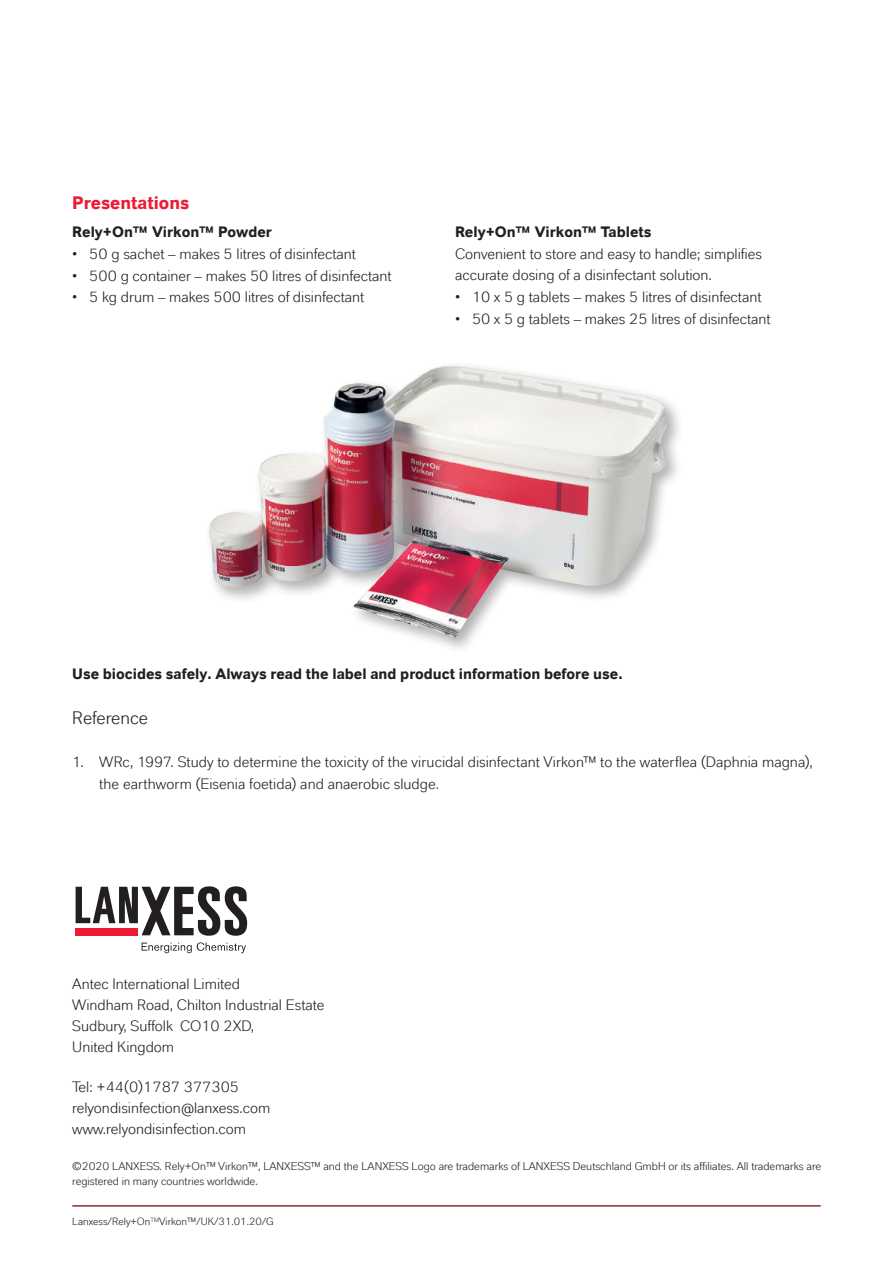
<style>
.page{position:relative;width:893px;height:1263px;background:#fff}
.page>*{position:absolute;margin:0;border:0;box-sizing:border-box;transform-origin:0 0}
.t1{font:700 18px "Lanxess";color:#ed1a33}
.t2{font:18px "Lanxess";color:#231f20}
.t3{font:15px/21px "Lanxess";color:#231f20}
.t4{font:700 15px "Lanxess";color:#231f20}
.t5{font:11.25px/15px "Lanxess";color:#231f20}
.t6{font:10.5px "Lanxess";color:#231f20}
</style>
<div class="page">
<hr style="left:72px;top:1205px;width:749px;height:1px;background:#932932">
<svg style="left:76px;top:886px;width:171px;height:50px"></svg>
<svg style="left:142px;top:942px;width:104px;height:11px"></svg>
<div style="left:204px;top:360px;width:480px;height:295px;background:#231f20;opacity:.35"></div>
<img style="left:209px;top:366px;width:234px;height:246px">
<p class="t1" style="left:72px;top:189px;width:118px">Presentations</p>
<p class="t4" style="left:72px;top:221px;width:201px">Rely+On™ Virkon™ Powder</p>
<p class="t3" style="left:72px;top:243px;width:285px">• 50 g sachet – makes 5 litres of disinfectant</p>
<p class="t3" style="left:72px;top:265px;width:321px">• 500 g container – makes 50 litres of disinfectant</p>
<p class="t3" style="left:72px;top:286px;width:293px">• 5 kg drum – makes 500 litres of disinfectant</p>
<p class="t4" style="left:455px;top:221px;width:198px">Rely+On™ Virkon™ Tablets</p>
<p class="t3" style="left:455px;top:242px;width:309px;line-height:21.8px">Convenient to store and easy to handle; simplifies accurate dosing of a disinfectant solution.</p>
<p class="t3" style="left:455px;top:286px;width:308px">• 10 x 5 g tablets – makes 5 litres of disinfectant</p>
<p class="t3" style="left:455px;top:308px;width:317px">• 50 x 5 g tablets – makes 25 litres of disinfectant</p>
<p class="t4" style="left:72px;top:663px;width:552px">Use biocides safely. Always read the label and product information before use.</p>
<p class="t2" style="left:72px;top:707px;width:77px">Reference</p>
<p class="t3" style="left:99px;top:751px;width:715px;line-height:21.8px;text-indent:-27px">1. WRc, 1997. Study to determine the toxicity of the virucidal disinfectant Virkon™ to the waterflea (Daphnia magna), the earthworm (Eisenia foetida) and anaerobic sludge.</p>
<p class="t3" style="left:72px;top:972px;width:254px">Antec International Limited<br>Windham Road, Chilton Industrial Estate<br>Sudbury, Suffolk CO10 2XD,<br>United Kingdom</p>
<p class="t3" style="left:72px;top:1076px;width:200px">Tel: +44(0)1787 377305 relyondisinfection@lanxess.com www.relyondisinfection.com</p>
<p class="t5" style="left:72px;top:1158px;width:750px">©2020 LANXESS. Rely+On™ Virkon™, LANXESS™ and the LANXESS Logo are trademarks of LANXESS Deutschland GmbH or its affiliates. All trademarks are registered in many countries worldwide.</p>
<p class="t6" style="left:72px;top:1215px;width:203px">Lanxess/Rely+On<sup>TM</sup>Virkon™/UK/31.01.20/G</p>
</div>
